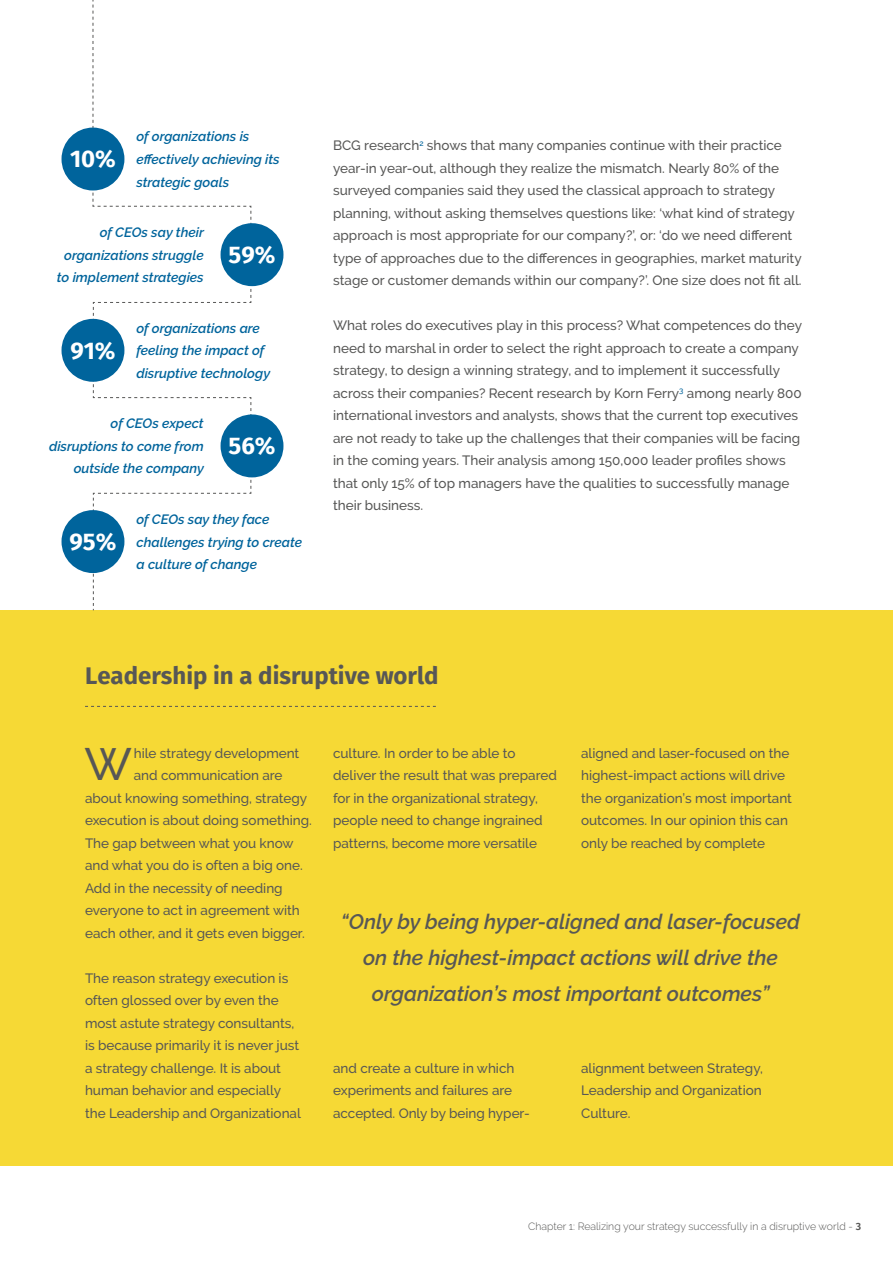
<style>
.page{position:relative;width:893px;height:1263px;background:#fff}
.page>*{position:absolute;margin:0;border:0;box-sizing:border-box;transform-origin:0 0}
.t1{font:500 45.15px "Raleway";color:#575756}
.t2{font:700 24px "Fira Sans";color:#575756}
.t3{font:700 24px "Fira Sans";color:#fff}
.t4{font:italic 600 21px/36px "Raleway";color:#575756;text-align:center}
.t5{font:500 13.5px/22.5px "Raleway";color:#575756}
.t6{font:italic 600 13.5px/22.5px "Raleway";color:#00649c}
.t7{font:300 10.5px "Raleway";color:#575756}
.s1{font-family:"Fira Sans";font-weight:600}
</style>
<div class="page">
<div style="left:0;top:610px;width:893px;height:556px;background:#f6d935"></div>
<svg style="left:85px;top:706px;width:351px;height:1px"></svg>
<svg style="left:92px;top:0;width:160px;height:611px"></svg>
<div style="left:62px;top:128px;width:62px;height:62px;background:#00649c;border-radius:50%"></div>
<div style="left:62px;top:319px;width:62px;height:63px;background:#00649c;border-radius:50%"></div>
<div style="left:62px;top:510px;width:62px;height:63px;background:#00649c;border-radius:50%"></div>
<div style="left:221px;top:223px;width:62px;height:63px;background:#00649c;border-radius:50%"></div>
<div style="left:221px;top:414px;width:62px;height:63px;background:#00649c;border-radius:50%"></div>
<h2 class="t3" style="left:70px;top:139px;width:47px">10%</h2>
<p class="t6" style="left:136px;top:125px;width:145px">of organizations is effectively achieving its strategic goals</p>
<p class="t6" style="left:57px;top:221px;width:149px;text-align:right">of CEOs say their organizations struggle to implement strategies</p>
<h2 class="t3" style="left:229px;top:234px;width:48px">59%</h2>
<h2 class="t3" style="left:70px;top:330px;width:47px">91%</h2>
<p class="t6" style="left:136px;top:317px;width:135px">of organizations are feeling the impact of disruptive technology</p>
<p class="t6" style="left:49px;top:412px;width:156px;text-align:right">of CEOs expect disruptions to come from outside the company</p>
<h2 class="t3" style="left:228px;top:426px;width:49px">56%</h2>
<h2 class="t3" style="left:70px;top:521px;width:48px">95%</h2>
<p class="t6" style="left:136px;top:508px;width:167px">of CEOs say they face challenges trying to create a culture of change</p>
<p class="t5" style="left:333px;top:134px;width:470px">BCG research<sup>2</sup> shows that many companies continue with their practice year-in year-out, although they realize the mismatch. Nearly 80% of the surveyed companies said they used the classical approach to strategy planning, without asking themselves questions like: ‘what kind of strategy approach is most appropriate for our company?’, or: ‘do we need different type of approaches due to the differences in geographies, market maturity stage or customer demands within our company?’. One size does not fit all.</p>
<p class="t5" style="left:333px;top:314px;width:470px">What roles do executives play in this process? What competences do they need to marshal in order to select the right approach to create a company strategy, to design a winning strategy, and to implement it successfully across their companies? Recent research by Korn Ferry<sup>3</sup> among nearly 800 international investors and analysts, shows that the current top executives are not ready to take up the challenges that their companies will be facing in the coming years. Their analysis among 150,000 leader profiles shows that only 15% of top managers have the qualities to successfully manage their business.</p>
<h2 class="t2" style="left:85px;top:655px;width:355px">Leadership in a disruptive world</h2>
<h1 class="t1" style="left:85px;top:738px;width:49px">W</h1>
<p class="t5" style="left:134px;top:742px;width:167px">hile strategy development</p>
<p class="t5" style="left:134px;top:764px;width:150px">and communication are</p>
<p class="t5" style="left:85px;top:787px;width:224px">about knowing something, strategy</p>
<p class="t5" style="left:85px;top:809px;width:228px">execution is about doing something.</p>
<p class="t5" style="left:85px;top:832px;width:210px">The gap between what you know</p>
<p class="t5" style="left:85px;top:854px;width:219px">and what you do is often a big one.</p>
<p class="t5" style="left:85px;top:877px;width:199px">Add in the necessity of needing</p>
<p class="t5" style="left:85px;top:899px;width:216px">everyone to act in agreement with</p>
<p class="t5" style="left:85px;top:922px;width:221px">each other, and it gets even bigger.</p>
<p class="t5" style="left:85px;top:967px;width:217px">The reason strategy execution is often glossed over by even the most astute strategy consultants, is because primarily it is never just a strategy challenge. It is about human behavior and especially the Leadership and Organizational</p>
<p class="t5" style="left:333px;top:742px;width:225px">culture. In order to be able to deliver the result that was prepared for in the organizational strategy, people need to change ingrained patterns, become more versatile</p>
<p class="t5" style="left:581px;top:742px;width:212px">aligned and laser-focused on the highest-impact actions will drive the organization’s most important outcomes. In our opinion this can only be reached by complete</p>
<h3 class="t4" style="left:341px;top:904px;width:461px">“Only by being hyper-aligned and laser-focused on the highest-impact actions will drive the organization’s most important outcomes”</h3>
<p class="t5" style="left:333px;top:1057px;width:198px">and create a culture in which experiments and failures are accepted. Only by being hyper-</p>
<p class="t5" style="left:581px;top:1057px;width:183px;text-align:justify">alignment between Strategy, Leadership and Organization Culture.</p>
<p class="t7" style="left:528px;top:1220px;width:334px">Chapter 1: Realizing your strategy successfully in a disruptive world - <span class="s1">3</span></p>
</div>
